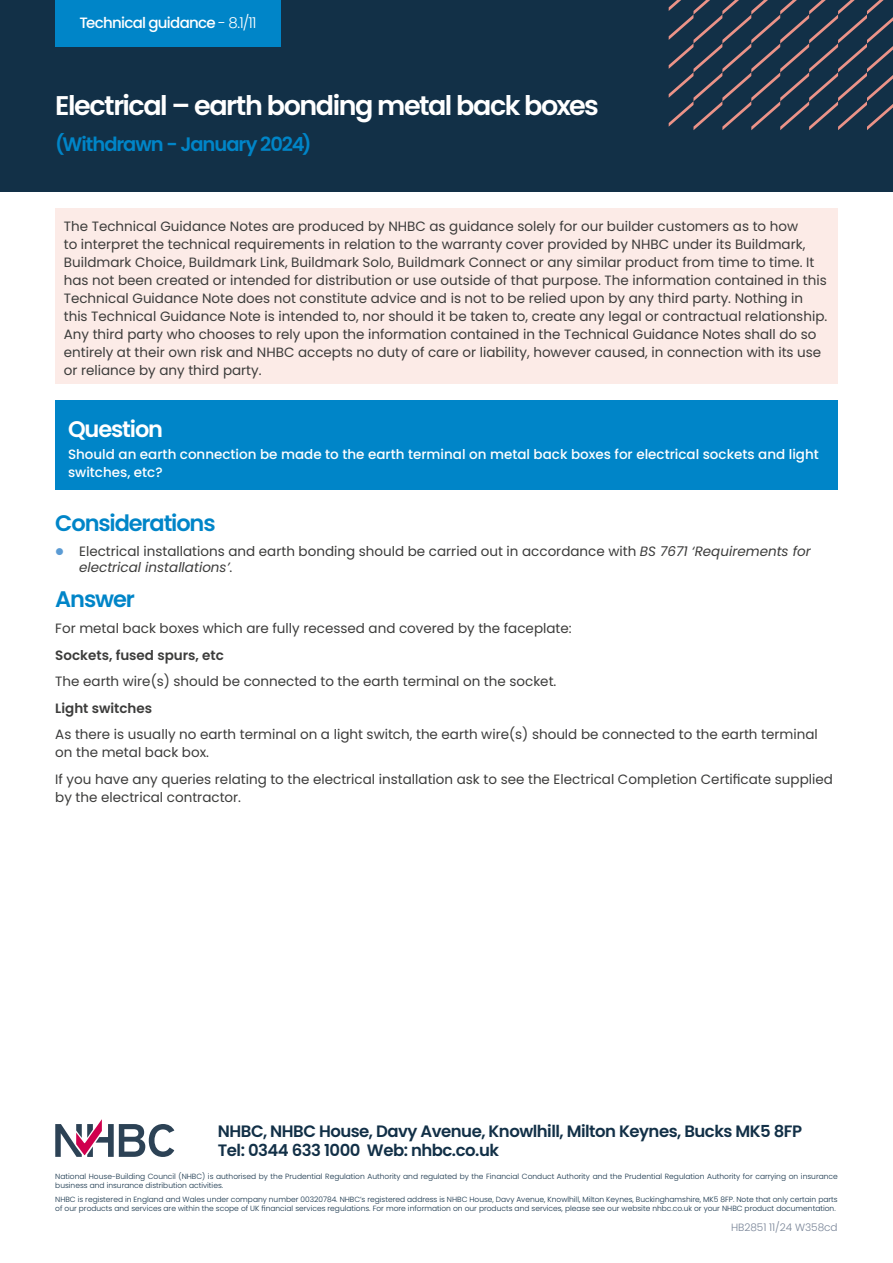
<style>
.page{position:relative;width:893px;height:1263px;background:#fff}
.page>*{position:absolute;margin:0;border:0;box-sizing:border-box;transform-origin:0 0}
.t1{font:600 27px "Poppins";letter-spacing:-.055em;color:#fff}
.t2{font:600 22.5px "Poppins";letter-spacing:-.05em;color:#0085c8}
.t3{font:600 22.5px "Poppins";letter-spacing:-.05em;color:#fff}
.t4{font:600 19.5px "Poppins";letter-spacing:-.055em;color:#0085c8}
.t5{font:600 16.5px/19.5px "Poppins";letter-spacing:-.03em;color:#123047}
.t6{font:500 15px "Poppins";letter-spacing:-.05em;color:#fff}
.t7{font:13.5px/18px "Poppins";color:#3c3c3b}
.t8{font:500 13.5px/18px "Poppins";color:#fff}
.t9{font:600 13.5px "Poppins";color:#3c3c3b}
.t10{font:300 10.5px "Poppins";letter-spacing:-.005em;color:#788497}
.t11{font:300 7.5px/9px "Poppins";color:#123047}
.s1{font-weight:300}
.s2{font-style:italic}
</style>
<div class="page">
<div style="left:0;top:0;width:893px;height:191px;background:#123047"></div>
<svg style="left:55px;top:1119px;width:119px;height:38px"></svg>
<svg style="left:669px;top:0;width:224px;height:130px"></svg>
<div style="left:55px;top:208px;width:783px;height:176px;background:#fcebe7"></div>
<div style="left:55px;top:401px;width:783px;height:89px;background:#0085c8"></div>
<div style="left:55px;top:0;width:226px;height:46px;background:#0085c8"></div>
<p class="t6" style="left:79px;top:14px;width:178px">Technical guidance <span class="s1">- 8.1/11</span></p>
<h1 class="t1" style="left:55px;top:90px;width:545px">Electrical – earth bonding metal back boxes</h1>
<h3 class="t4" style="left:55px;top:132px;width:258px">(Withdrawn - January 2024)</h3>
<p class="t7" style="left:64px;top:217px;width:765px">The Technical Guidance Notes are produced by NHBC as guidance solely for our builder customers as to how<br>to interpret the technical requirements in relation to the warranty cover provided by NHBC under its Buildmark, Buildmark Choice, Buildmark Link, Buildmark Solo, Buildmark Connect or any similar product from time to time. It has not been created or intended for distribution or use outside of that purpose. The information contained in this Technical Guidance Note does not constitute advice and is not to be relied upon by any third party. Nothing in this Technical Guidance Note is intended to, nor should it be taken to, create any legal or contractual relationship.<br>Any third party who chooses to rely upon the information contained in the Technical Guidance Notes shall do so entirely at their own risk and NHBC accepts no duty of care or liability, however caused, in connection with its use or reliance by any third party.</p>
<h2 class="t3" style="left:68px;top:416px;width:97px">Question</h2>
<p class="t8" style="left:68px;top:446px;width:752px">Should an earth connection be made to the earth terminal on metal back boxes for electrical sockets and light switches, etc?</p>
<h2 class="t2" style="left:55px;top:510px;width:162px">Considerations</h2>
<p class="t7" style="left:79px;top:543px;width:733px;line-height:16.5px">Electrical installations and earth bonding should be carried out in accordance with <span class="s2">BS 7671 ‘Requirements for electrical installations’</span>.</p>
<h2 class="t2" style="left:55px;top:586px;width:81px">Answer</h2>
<p class="t7" style="left:55px;top:620px;width:518px">For metal back boxes which are fully recessed and covered by the faceplate:</p>
<p class="t9" style="left:55px;top:647px;width:170px">Sockets, fused spurs, etc</p>
<p class="t7" style="left:55px;top:673px;width:503px">The earth wire(s) should be connected to the earth terminal on the socket.</p>
<p class="t9" style="left:55px;top:700px;width:98px">Light switches</p>
<p class="t7" style="left:55px;top:726px;width:764px">As there is usually no earth terminal on a light switch, the earth wire(s) should be connected to the earth terminal on the metal back box.</p>
<p class="t7" style="left:55px;top:770px;width:779px">If you have any queries relating to the electrical installation ask to see the Electrical Completion Certificate supplied by the electrical contractor.</p>
<p class="t5" style="left:218px;top:1121px;width:586px">NHBC, NHBC House, Davy Avenue, Knowlhill, Milton Keynes, Bucks MK5 8FP<br>Tel: 0344 633 1000 Web: nhbc.co.uk</p>
<p class="t11" style="left:55px;top:1172px;width:784px">National House-Building Council (NHBC) is authorised by the Prudential Regulation Authority and regulated by the Financial Conduct Authority and the Prudential Regulation Authority for carrying on insurance business and insurance distribution activities.</p>
<p class="t11" style="left:55px;top:1195px;width:784px">NHBC is registered in England and Wales under company number 00320784. NHBC’s registered address is NHBC House, Davy Avenue, Knowlhill, Milton Keynes, Buckinghamshire, MK5 8FP. Note that only certain parts of our products and services are within the scope of UK financial services regulations. For more information on our products and services, please see our website nhbc.co.uk or your NHBC product documentation.</p>
<p class="t10" style="left:731px;top:1221px;width:108px">HB2851 11/24 W358cd</p>
</div>
